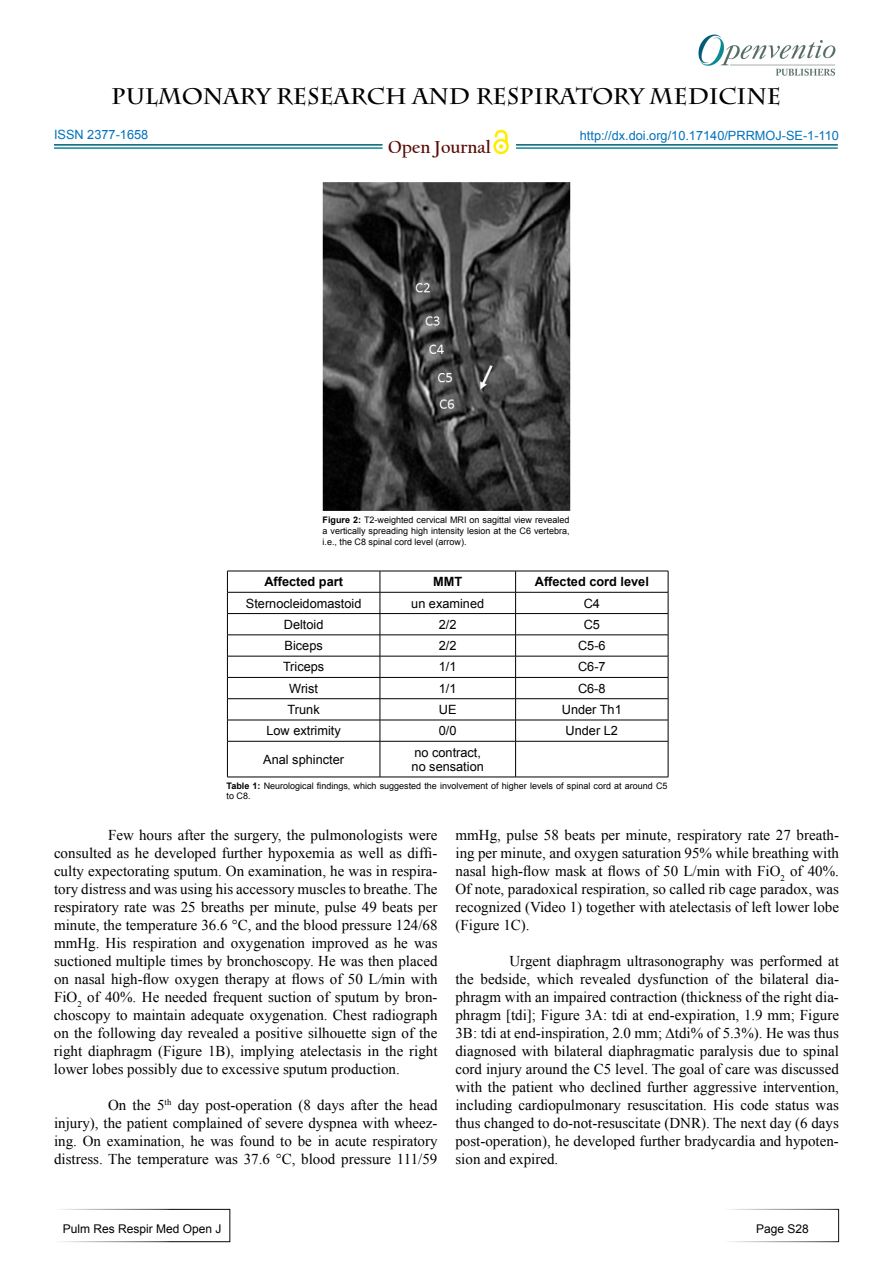
<style>
.page{position:relative;width:893px;height:1263px;background:#fff}
.page>*{position:absolute;margin:0;border:0;box-sizing:border-box;transform-origin:0 0}
.t1{font:700 22.5px "Charlemagne Std";color:#000}
.t2{font:700 18.15px "Californian FB";color:#580b05}
.t3{font:15px/18px "Times New Roman";color:#000;text-align:justify}
.t4{font:12.75px/14.4px "Arial";color:#000}
.t5{font:12.75px "Arial";color:#0072bc}
.t6{font:700 12.75px "Arial";color:#000}
.t7{font:12px "Arial";color:#000}
.t8{font:9px/10.8px "Arial";color:#000}
.s1{font-weight:700}
.s2{font-style:italic}
</style>
<div class="page">
<hr style="left:54px;top:144px;width:328px;height:2px;background:#015d75">
<hr style="left:54px;top:147px;width:328px;height:2px;background:#0a8b93">
<hr style="left:516px;top:144px;width:322px;height:2px;background:#015d75">
<hr style="left:516px;top:147px;width:322px;height:2px;background:#0a8b93">
<svg style="left:493px;top:139px;width:16px;height:15px"></svg>
<div style="left:496px;top:141px;width:10px;height:11px;background:#fff;border-radius:50%"></div>
<svg style="left:495px;top:129px;width:13px;height:20px"></svg>
<div style="left:54px;top:1209px;width:176px;height:33px;border:1px solid #fff"></div>
<div style="left:723px;top:1209px;width:116px;height:33px;border:1px solid #fff"></div>
<img style="left:698px;top:34px;width:138px;height:42px">
<img style="left:322px;top:182px;width:249px;height:329px">
<hr style="left:227px;top:571px;width:153px;height:1px;background:#000">
<hr style="left:380px;top:571px;width:136px;height:1px;background:#000">
<hr style="left:516px;top:571px;width:152px;height:1px;background:#000">
<hr style="left:227px;top:592px;width:153px;height:1px;background:#000">
<hr style="left:380px;top:592px;width:136px;height:1px;background:#000">
<hr style="left:516px;top:592px;width:152px;height:1px;background:#000">
<hr style="left:227px;top:613px;width:153px;height:1px;background:#000">
<hr style="left:380px;top:613px;width:136px;height:1px;background:#000">
<hr style="left:516px;top:613px;width:152px;height:1px;background:#000">
<hr style="left:227px;top:635px;width:153px;height:1px;background:#000">
<hr style="left:380px;top:635px;width:136px;height:1px;background:#000">
<hr style="left:516px;top:635px;width:152px;height:1px;background:#000">
<hr style="left:227px;top:656px;width:153px;height:1px;background:#000">
<hr style="left:380px;top:656px;width:136px;height:1px;background:#000">
<hr style="left:516px;top:656px;width:152px;height:1px;background:#000">
<hr style="left:227px;top:677px;width:153px;height:1px;background:#000">
<hr style="left:380px;top:677px;width:136px;height:1px;background:#000">
<hr style="left:516px;top:677px;width:152px;height:1px;background:#000">
<hr style="left:227px;top:698px;width:153px;height:1px;background:#000">
<hr style="left:380px;top:698px;width:136px;height:1px;background:#000">
<hr style="left:516px;top:698px;width:152px;height:1px;background:#000">
<hr style="left:227px;top:720px;width:153px;height:1px;background:#000">
<svg style="left:227px;top:571px;width:1px;height:170px"></svg>
<hr style="left:380px;top:720px;width:136px;height:1px;background:#000">
<svg style="left:380px;top:571px;width:1px;height:170px"></svg>
<hr style="left:516px;top:720px;width:152px;height:1px;background:#000">
<svg style="left:515px;top:571px;width:1px;height:170px"></svg>
<svg style="left:668px;top:571px;width:1px;height:170px"></svg>
<hr style="left:227px;top:741px;width:153px;height:1px;background:#000">
<hr style="left:227px;top:741px;width:1px;height:36px;background:#000">
<hr style="left:380px;top:741px;width:136px;height:1px;background:#000">
<hr style="left:380px;top:741px;width:1px;height:36px;background:#000">
<hr style="left:516px;top:741px;width:152px;height:1px;background:#000">
<hr style="left:515px;top:741px;width:1px;height:36px;background:#000">
<hr style="left:668px;top:741px;width:1px;height:36px;background:#000">
<hr style="left:227px;top:777px;width:153px;height:1px;background:#000">
<hr style="left:380px;top:777px;width:136px;height:1px;background:#000">
<hr style="left:516px;top:777px;width:152px;height:1px;background:#000">
<h1 class="t1" style="left:111px;top:83px;width:671px">PULMONARY RESEARCH AND RESPIRATORY MEDICINE</h1>
<p class="t5" style="left:54px;top:127px;width:96px">ISSN 2377-1658</p>
<p class="t2" style="left:388px;top:136px;width:104px">Open Journal</p>
<p class="t5" style="left:580px;top:128px;width:261px">http://dx.doi.org/10.17140/PRRMOJ-SE-1-110</p>
<p class="t8" style="left:323px;top:515px;width:249px;text-align:justify"><span class="s1">Figure 2:</span> T2-weighted cervical MRI on sagittal view revealed a vertically spreading high intensity lesion at the C6 vertebra, i.e., the C8 spinal cord level (arrow).</p>
<p class="t6" style="left:264px;top:573px;width:80px">Affected part</p>
<p class="t6" style="left:433px;top:573px;width:31px">MMT</p>
<p class="t6" style="left:535px;top:573px;width:116px">Affected cord level</p>
<p class="t4" style="left:246px;top:596px;width:117px">Sternocleidomastoid</p>
<p class="t4" style="left:411px;top:596px;width:74px">un examined</p>
<p class="t4" style="left:584px;top:596px;width:18px">C4</p>
<p class="t4" style="left:284px;top:617px;width:41px">Deltoid</p>
<p class="t4" style="left:439px;top:617px;width:19px">2/2</p>
<p class="t4" style="left:584px;top:617px;width:18px">C5</p>
<p class="t4" style="left:285px;top:639px;width:40px">Biceps</p>
<p class="t4" style="left:439px;top:639px;width:19px">2/2</p>
<p class="t4" style="left:578px;top:639px;width:29px">C5-6</p>
<p class="t4" style="left:283px;top:660px;width:43px">Triceps</p>
<p class="t4" style="left:439px;top:660px;width:19px">1/1</p>
<p class="t4" style="left:578px;top:660px;width:29px">C6-7</p>
<p class="t4" style="left:289px;top:681px;width:30px">Wrist</p>
<p class="t4" style="left:439px;top:681px;width:19px">1/1</p>
<p class="t4" style="left:578px;top:681px;width:29px">C6-8</p>
<p class="t4" style="left:288px;top:702px;width:34px">Trunk</p>
<p class="t4" style="left:439px;top:702px;width:19px">UE</p>
<p class="t4" style="left:562px;top:702px;width:62px">Under Th1</p>
<p class="t4" style="left:266px;top:724px;width:76px">Low extrimity</p>
<p class="t4" style="left:439px;top:724px;width:19px">0/0</p>
<p class="t4" style="left:566px;top:724px;width:54px">Under L2</p>
<p class="t4" style="left:263px;top:752px;width:82px">Anal sphincter</p>
<p class="t4" style="left:412px;top:745px;width:74px">no contract, no sensation</p>
<p class="t8" style="left:227px;top:780px;width:443px"><span class="s1">Table 1:</span> Neurological findings, which suggested the involvement of higher levels of spinal cord at around C5 to C8.</p>
<p class="t3" style="left:54px;top:826px;width:385px;text-indent:54px">Few hours after the surgery, the pulmonologists were consulted as he developed further hypoxemia as well as diffi&shy;culty expectorating sputum. On examination, he was in respira&shy;tory distress and was using his accessory muscles to breathe. The respiratory rate was 25 breaths per minute, pulse 49 beats per minute, the temperature 36.6 °C, and the blood pressure 124/68 mmHg. His respiration and oxygenation improved as he was suctioned multiple times by bronchoscopy. He was then placed on nasal high-flow oxygen therapy at flows of 50 L<span class="s2">/</span>min with FiO<sub>2</sub> of 40%. He needed frequent suction of sputum by bron&shy;choscopy to maintain adequate oxygenation. Chest radiograph on the following day revealed a positive silhouette sign of the right diaphragm (Figure 1B), implying atelectasis in the right lower lobes possibly due to excessive sputum production.</p>
<p class="t3" style="left:54px;top:1096px;width:385px;text-indent:54px">On the 5<sup>th</sup> day post-operation (8 days after the head injury), the patient complained of severe dyspnea with wheez&shy;ing. On examination, he was found to be in acute respiratory distress. The temperature was 37.6 °C, blood pressure 111/59</p>
<p class="t3" style="left:455px;top:826px;width:385px">mmHg, pulse 58 beats per minute, respiratory rate 27 breath&shy;ing per minute, and oxygen saturation 95% while breathing with nasal high-flow mask at flows of 50 L/min with FiO<sub>2</sub> of 40%.<br>Of note, paradoxical respiration, so called rib cage paradox, was recognized (Video 1) together with atelectasis of left lower lobe (Figure 1C).</p>
<p class="t3" style="left:455px;top:952px;width:385px;text-indent:54px">Urgent diaphragm ultrasonography was performed at the bedside, which revealed dysfunction of the bilateral dia&shy;phragm with an impaired contraction (thickness of the right dia&shy;phragm [tdi]; Figure 3A: tdi at end-expiration, 1.9 mm; Figure 3B: tdi at end-inspiration, 2.0 mm; ∆tdi% of 5.3%). He was thus diagnosed with bilateral diaphragmatic paralysis due to spinal cord injury around the C5 level. The goal of care was discussed with the patient who declined further aggressive intervention, including cardiopulmonary resuscitation. His code status was thus changed to do-not-resuscitate (DNR). The next day (6 days post-operation), he developed further bradycardia and hypoten&shy;sion and expired.</p>
<p class="t7" style="left:63px;top:1221px;width:160px">Pulm Res Respir Med Open J</p>
<p class="t7" style="left:756px;top:1221px;width:54px">Page S28</p>
</div>
